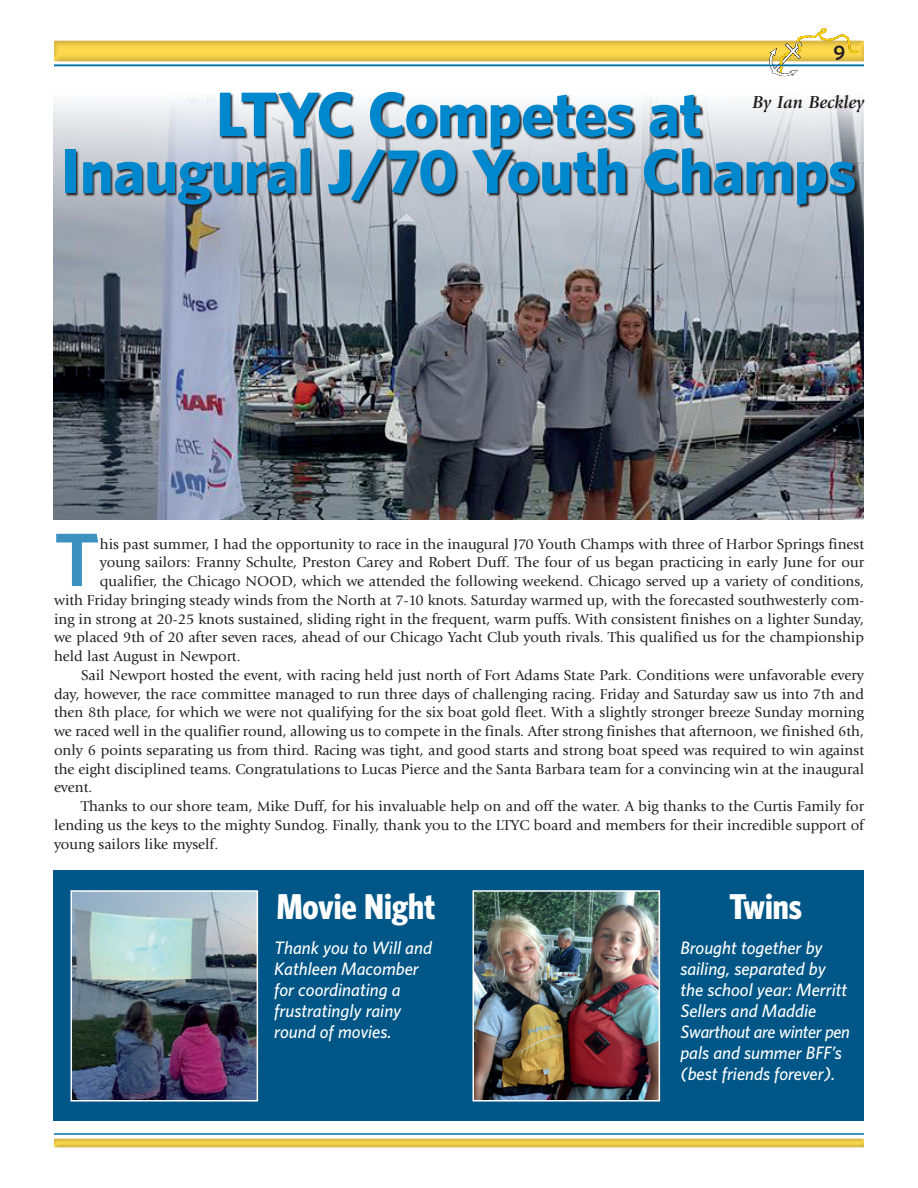
<style>
.page{position:relative;width:918px;height:1188px;background:#fff}
.page>*{position:absolute;margin:0;border:0;box-sizing:border-box;transform-origin:0 0}
.t1{font:600 75.75px "Whitney";color:#3d91c1}
.t2{font:700 63px/57px "Whitney";letter-spacing:-.01em;color:#0088ce;text-align:center}
.t3{font:700 36px "Whitney Condensed";color:#fff}
.t4{font:600 21px "Whitney";color:#231f20}
.t5{font:italic 500 18px/21px "Whitney";color:#fff}
.t6{font:italic 700 18px "Giovanni";color:#231f20}
.t7{font:15px "Giovanni";color:#231f20}
</style>
<div class="page">
<div style="left:52px;top:39px;width:814px;height:24px;background:#231f20;opacity:.2"></div>
<svg style="left:769px;top:28px;width:54px;height:48px"></svg>
<hr style="left:54px;top:1133px;width:810px;height:2px;background:#006fa8">
<div style="left:52px;top:1136px;width:814px;height:12px;background:#231f20;opacity:.2"></div>
<img style="left:54px;top:100px;width:810px;height:419px">
<hr style="left:54px;top:65px;width:810px;height:1px;background:#006fa8">
<svg style="left:66px;top:93px;width:793px;height:116px;background:#a3a4a8"></svg>
<div style="left:54px;top:870px;width:810px;height:250px;background:#005787"></div>
<img style="left:74px;top:893px;width:181px;height:206px">
<div style="left:71px;top:890px;width:187px;height:212px;border:2px solid #fff"></div>
<img style="left:475px;top:893px;width:182px;height:206px">
<div style="left:472px;top:890px;width:188px;height:212px;border:2px solid #fff"></div>
<h3 class="t4" style="left:834px;top:38px;width:13px">9</h3>
<h2 class="t2" style="left:61px;top:84px;width:797px">LTYC Competes at<br>Inaugural J/70 Youth Champs</h2>
<p class="t6" style="left:753px;top:92px;width:113px">By Ian Beckley</p>
<h1 class="t1" style="left:54px;top:509px;width:47px">T</h1>
<p class="t7" style="left:100px;top:535px;width:766px">his past summer, I had the opportunity to race in the inaugural J70 Youth Champs with three of Harbor Springs finest</p>
<p class="t7" style="left:100px;top:554px;width:766px">young sailors: Franny Schulte, Preston Carey and Robert Duff. The four of us began practicing in early June for our</p>
<p class="t7" style="left:100px;top:573px;width:766px">qualifier, the Chicago NOOD, which we attended the following weekend. Chicago served up a variety of conditions,</p>
<p class="t7" style="left:54px;top:591px;width:812px">with Friday bringing steady winds from the North at 7-10 knots. Saturday warmed up, with the forecasted southwesterly com-</p>
<p class="t7" style="left:54px;top:610px;width:811px">ing in strong at 20-25 knots sustained, sliding right in the frequent, warm puffs. With consistent finishes on a lighter Sunday,</p>
<p class="t7" style="left:54px;top:629px;width:811px">we placed 9th of 20 after seven races, ahead of our Chicago Yacht Club youth rivals. This qualified us for the championship</p>
<p class="t7" style="left:54px;top:648px;width:188px">held last August in Newport.</p>
<p class="t7" style="left:81px;top:666px;width:785px">Sail Newport hosted the event, with racing held just north of Fort Adams State Park. Conditions were unfavorable every</p>
<p class="t7" style="left:54px;top:685px;width:812px">day, however, the race committee managed to run three days of challenging racing. Friday and Saturday saw us into 7th and</p>
<p class="t7" style="left:54px;top:704px;width:812px">then 8th place, for which we were not qualifying for the six boat gold fleet. With a slightly stronger breeze Sunday morning</p>
<p class="t7" style="left:54px;top:723px;width:812px">we raced well in the qualifier round, allowing us to compete in the finals. After strong finishes that afternoon, we finished 6th,</p>
<p class="t7" style="left:54px;top:741px;width:812px">only 6 points separating us from third. Racing was tight, and good starts and strong boat speed was required to win against</p>
<p class="t7" style="left:54px;top:760px;width:812px">the eight disciplined teams. Congratulations to Lucas Pierce and the Santa Barbara team for a convincing win at the inaugural</p>
<p class="t7" style="left:54px;top:779px;width:40px">event.</p>
<p class="t7" style="left:81px;top:798px;width:785px">Thanks to our shore team, Mike Duff, for his invaluable help on and off the water. A big thanks to the Curtis Family for</p>
<p class="t7" style="left:54px;top:816px;width:812px">lending us the keys to the mighty Sundog. Finally, thank you to the LTYC board and members for their incredible support of</p>
<p class="t7" style="left:54px;top:835px;width:166px">young sailors like myself.</p>
<h3 class="t3" style="left:277px;top:884px;width:160px">Movie Night</h3>
<p class="t5" style="left:274px;top:937px;width:159px">Thank you to Will and<br>Kathleen Macomber for coordinating a frustratingly rainy round of movies.</p>
<h3 class="t3" style="left:729px;top:884px;width:74px">Twins</h3>
<p class="t5" style="left:680px;top:937px;width:171px">Brought together by sailing, separated by the school year: Merritt<br>Sellers and Maddie<br>Swarthout are winter pen pals and summer BFF’s (best friends forever).</p>
</div>
